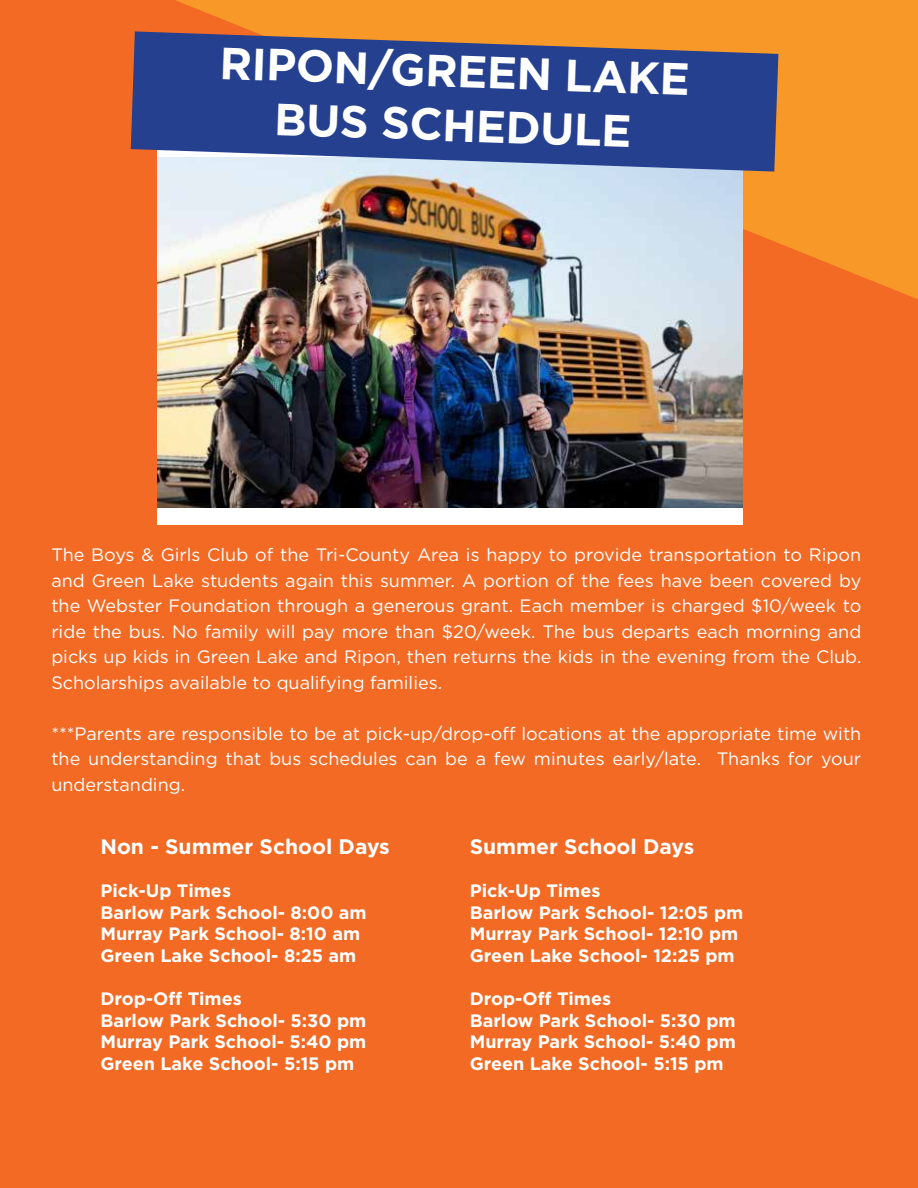
<style>
.page{position:relative;width:918px;height:1188px;background:#f26a24}
.page>*{position:absolute;margin:0;border:0;box-sizing:border-box;transform-origin:0 0}
.t1{font:700 45px/54px "Gotham";color:#fff;text-align:center}
.t2{font:700 21px "Gotham";color:#fff}
.t3{font:18px/25.5px "Gotham";color:#fff;text-align:justify}
.t4{font:700 18px/21.6px "Gotham";color:#fff}
</style>
<div class="page">
<svg style="left:175px;top:0;width:743px;height:299px;fill:#f89829"></svg>
<div style="left:157px;top:146px;width:586px;height:378px;background:#fff"></div>
<img style="left:157px;top:172px;width:586px;height:335px">
<svg style="left:131px;top:31px;width:647px;height:141px;fill:#25408f"></svg>
<h1 class="t1" style="left:221px;top:36px;width:472px;rotate:2deg">RIPON/GREEN LAKE<br>BUS SCHEDULE</h1>
<p class="t3" style="left:51px;top:542px;width:812px">The Boys &amp; Girls Club of the Tri-County Area is happy to provide transportation to Ripon and Green Lake students again this summer. A portion of the fees have been covered by the Webster Foundation through a generous grant. Each member is charged $10/week to ride the bus. No family will pay more than $20/week. The bus departs each morning and picks up kids in Green Lake and Ripon, then returns the kids in the evening from the Club.<br>Scholarships available to qualifying families.</p>
<p class="t3" style="left:51px;top:720px;width:812px">***Parents are responsible to be at pick-up/drop-off locations at the appropriate time with the understanding that bus schedules can be a few minutes early/late. Thanks for your understanding.</p>
<p class="t2" style="left:100px;top:832px;width:291px">Non - Summer School Days</p>
<p class="t4" style="left:100px;top:880px;width:268px">Pick-Up Times<br>Barlow Park School- 8:00 am<br>Murray Park School- 8:10 am<br>Green Lake School- 8:25 am</p>
<p class="t4" style="left:100px;top:988px;width:267px">Drop-Off Times<br>Barlow Park School- 5:30 pm<br>Murray Park School- 5:40 pm<br>Green Lake School- 5:15 pm</p>
<p class="t2" style="left:470px;top:832px;width:226px">Summer School Days</p>
<p class="t4" style="left:470px;top:880px;width:275px">Pick-Up Times<br>Barlow Park School- 12:05 pm<br>Murray Park School- 12:10 pm<br>Green Lake School- 12:25 pm</p>
<p class="t4" style="left:470px;top:988px;width:267px">Drop-Off Times<br>Barlow Park School- 5:30 pm<br>Murray Park School- 5:40 pm<br>Green Lake School- 5:15 pm</p>
</div>
